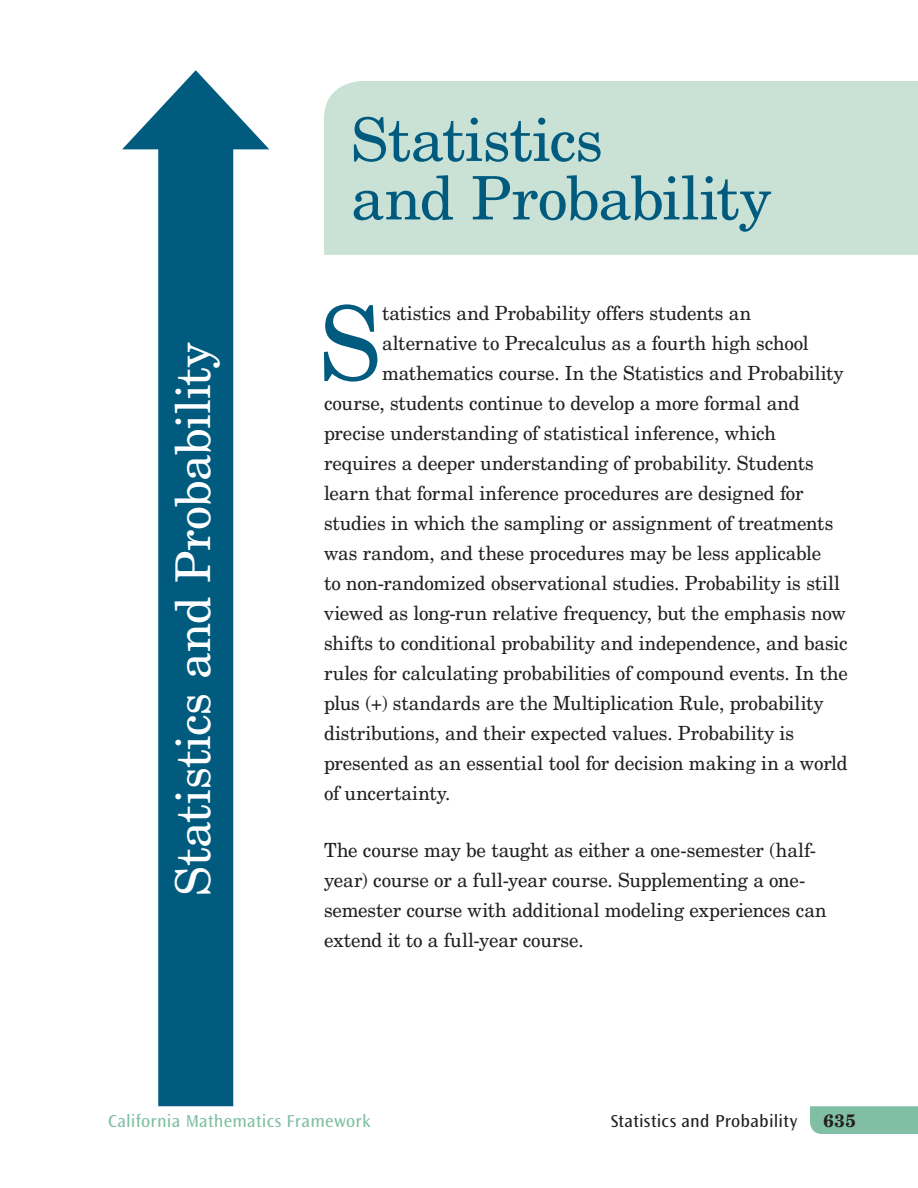
<style>
.page{position:relative;width:918px;height:1188px;background:#fff}
.page>*{position:absolute;margin:0;border:0;box-sizing:border-box;transform-origin:0 0}
.t1{font:102.6px "New Century Schlbk";color:#015b7e}
.t2{font:60px/58.5px "New Century Schlbk";letter-spacing:-.01em;color:#015b7e}
.t3{font:48px "New Century Schlbk";letter-spacing:-.01em;color:#fff}
.t4{font:19.5px/30px "New Century Schlbk";letter-spacing:-.005em;color:#231f20}
.t5{font:18px "Ocean Sans MM 403 475";letter-spacing:.01em;color:#80bfa4}
.t6{font:18px "Ocean Sans MM 403 475";letter-spacing:.015em;color:#231f20}
.t7{font:700 18px "New Century Schlbk";color:#231f20}
</style>
<div class="page">
<div style="left:810px;top:1106px;width:108px;height:28px;background:#80bfa4"></div>
<div style="left:324px;top:81px;width:594px;height:174px;background:#cae2d6"></div>
<div style="left:158px;top:130px;width:75px;height:976px;background:#015b7e"></div>
<svg style="left:122px;top:70px;width:147px;height:79px"></svg>
<h3 class="t3" style="left:164px;top:896px;width:555px;rotate:-90deg">Statistics and Probability</h3>
<p class="t2" style="left:351px;top:110px;width:422px">Statistics<br>and Probability</p>
<p class="t1" style="left:319px;top:281px;width:64px">S</p>
<p class="t4" style="left:382px;top:298px;width:371px">tatistics and Probability offers students an</p>
<p class="t4" style="left:382px;top:328px;width:428px">alternative to Precalculus as a fourth high school</p>
<p class="t4" style="left:382px;top:358px;width:463px">mathematics course. In the Statistics and Probability</p>
<p class="t4" style="left:324px;top:388px;width:477px">course, students continue to develop a more formal and</p>
<p class="t4" style="left:324px;top:418px;width:454px">precise understanding of statistical inference, which</p>
<p class="t4" style="left:324px;top:448px;width:492px">requires a deeper understanding of probability. Students</p>
<p class="t4" style="left:324px;top:478px;width:481px">learn that formal inference procedures are designed for</p>
<p class="t4" style="left:324px;top:508px;width:511px">studies in which the sampling or assignment of treatments</p>
<p class="t4" style="left:324px;top:538px;width:499px">was random, and these procedures may be less applicable</p>
<p class="t4" style="left:324px;top:568px;width:518px">to non-randomized observational studies. Probability is still</p>
<p class="t4" style="left:324px;top:598px;width:524px">viewed as long-run relative frequency, but the emphasis now</p>
<p class="t4" style="left:324px;top:628px;width:525px">shifts to conditional probability and independence, and basic</p>
<p class="t4" style="left:324px;top:658px;width:525px">rules for calculating probabilities of compound events. In the</p>
<p class="t4" style="left:324px;top:688px;width:501px">plus (+) standards are the Multiplication Rule, probability</p>
<p class="t4" style="left:324px;top:718px;width:472px">distributions, and their expected values. Probability is</p>
<p class="t4" style="left:324px;top:748px;width:525px">presented as an essential tool for decision making in a world</p>
<p class="t4" style="left:324px;top:778px;width:128px">of uncertainty.</p>
<p class="t4" style="left:324px;top:835px;width:504px">The course may be taught as either a one-semester (half&shy;year) course or a full-year course. Supplementing a one&shy;semester course with additional modeling experiences can extend it to a full-year course.</p>
<p class="t5" style="left:108px;top:1111px;width:264px">California Mathematics Framework</p>
<p class="t6" style="left:611px;top:1111px;width:188px">Statistics and Probability</p>
<p class="t7" style="left:823px;top:1109px;width:34px">635</p>
</div>
